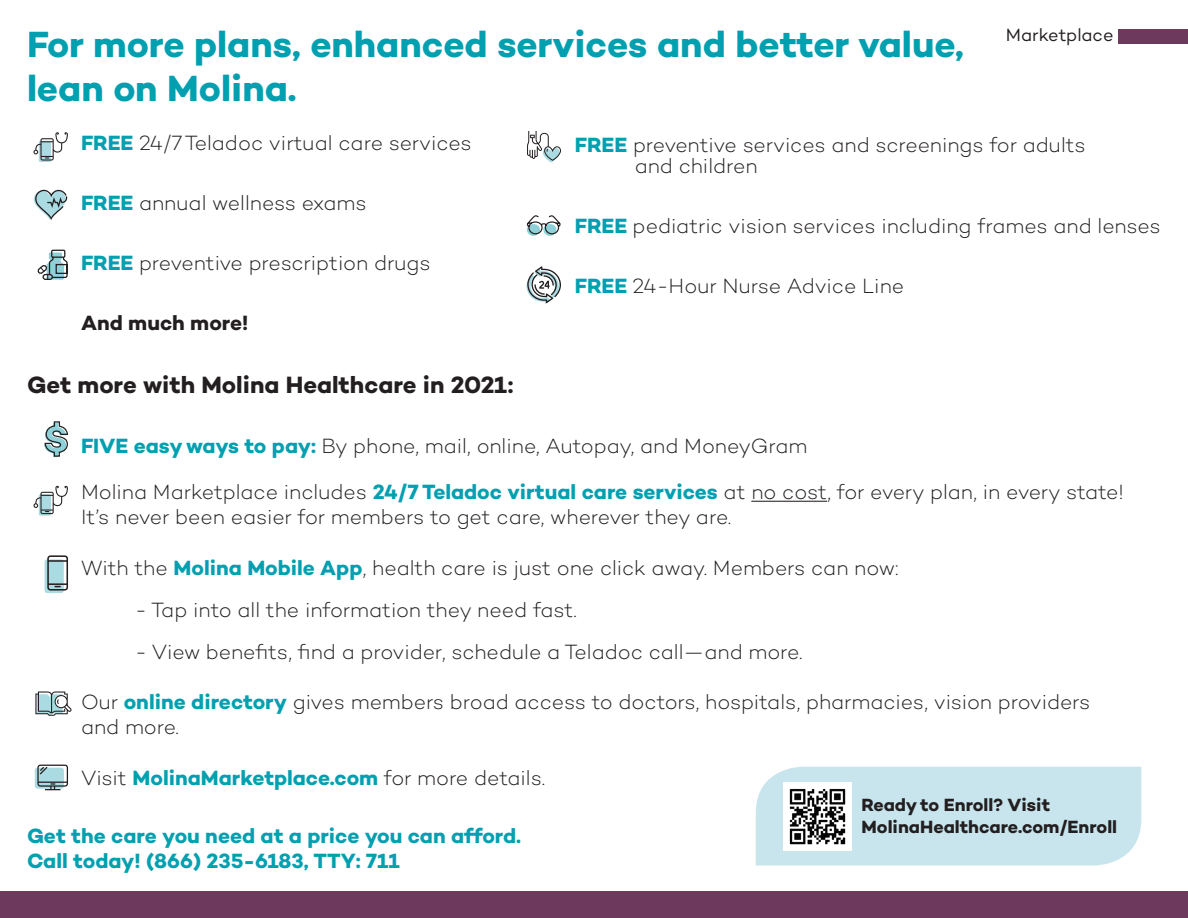
<style>
.page{position:relative;width:1188px;height:918px;background:#fff}
.page>*{position:absolute;margin:0;border:0;box-sizing:border-box;transform-origin:0 0}
.t1{font:700 37.05px/44.5px "Campton";color:#00a0b0}
.t2{font:700 24px "Campton";color:#231f20}
.t3{font:300 21px/25.2px "Campton";letter-spacing:-.005em;color:#231f20}
.t4{font:700 21px/25.2px "Campton";color:#00a0b0}
.t5{font:700 21px "Campton";color:#231f20}
.t6{font:700 18px/21.6px "Campton";color:#231f20}
.t7{font:18px "Campton";letter-spacing:-.005em;color:#231f20}
.s1{font-weight:700;color:#00a0b0}
.s2{font-weight:300;color:#231f20}
</style>
<div class="page">
<hr style="left:751px;top:501px;width:76px;height:1px;background:#231f20">
<svg style="left:34px;top:190px;width:33px;height:30px"></svg>
<svg style="left:39px;top:141px;width:12px;height:21px"></svg>
<svg style="left:33px;top:132px;width:35px;height:29px"></svg>
<svg style="left:35px;top:692px;width:37px;height:24px"></svg>
<svg style="left:39px;top:494px;width:12px;height:22px"></svg>
<svg style="left:33px;top:486px;width:35px;height:28px"></svg>
<svg style="left:526px;top:215px;width:35px;height:20px"></svg>
<svg style="left:527px;top:131px;width:34px;height:31px"></svg>
<svg style="left:527px;top:266px;width:34px;height:38px"></svg>
<div style="left:0;top:891px;width:1188px;height:27px;background:#6d3a5d"></div>
<div style="left:1119px;top:29px;width:69px;height:14px;background:#6d3a5d"></div>
<svg style="left:44px;top:421px;width:24px;height:36px"></svg>
<svg style="left:45px;top:555px;width:23px;height:38px"></svg>
<div style="left:756px;top:767px;width:385px;height:99px;background:#c8e5ee"></div>
<img style="left:784px;top:783px;width:68px;height:68px">
<svg style="left:37px;top:249px;width:31px;height:31px"></svg>
<div style="left:35px;top:768px;width:29px;height:21px;background:#aadbe2;border-radius:3px"></div>
<svg style="left:37px;top:765px;width:31px;height:25px"></svg>
<p class="t7" style="left:1006px;top:24px;width:109px">Marketplace</p>
<h2 class="t1" style="left:27px;top:21px;width:938px">For more plans, enhanced services and better value, lean on Molina.</h2>
<p class="t3" style="left:81px;top:130px;width:392px"><span class="s1">FREE</span> 24/7Teladoc virtual care services</p>
<p class="t3" style="left:635px;top:134px;width:453px;line-height:21px;text-indent:-60px"><span class="s1">FREE</span> preventive services and screenings for adults and children</p>
<p class="t3" style="left:81px;top:190px;width:287px"><span class="s1">FREE</span> annual wellness exams</p>
<p class="t3" style="left:81px;top:250px;width:351px"><span class="s1">FREE</span> preventive prescription drugs</p>
<p class="t5" style="left:81px;top:309px;width:169px">And much more!</p>
<h3 class="t2" style="left:27px;top:369px;width:488px">Get more with Molina Healthcare in 2021:</h3>
<p class="t3" style="left:575px;top:213px;width:587px"><span class="s1">FREE</span> pediatric vision services including frames and lenses</p>
<p class="t3" style="left:575px;top:273px;width:331px"><span class="s1">FREE</span> 24-Hour Nurse Advice Line</p>
<p class="t3" style="left:81px;top:433px;width:728px"><span class="s1">FIVE easy ways to pay:</span> By phone, mail, online, Autopay, and MoneyGram</p>
<p class="t3" style="left:81px;top:479px;width:1045px">Molina Marketplace includes <span class="s1">24/7 Teladoc virtual care services</span> at no cost, for every plan, in every state!<br>It’s never been easier for members to get care, wherever they are.</p>
<p class="t3" style="left:81px;top:555px;width:819px">With the <span class="s1">Molina Mobile App</span>, health care is just one click away. Members can now:</p>
<p class="t3" style="left:135px;top:597px;width:443px">- Tap into all the information they need fast.</p>
<p class="t3" style="left:135px;top:639px;width:669px">- View benefits, find a provider, schedule a Teladoc call—and more.</p>
<p class="t3" style="left:81px;top:689px;width:1011px">Our <span class="s1">online directory</span> gives members broad access to doctors, hospitals, pharmacies, vision providers and more.</p>
<p class="t4" style="left:81px;top:765px;width:466px"><span class="s2">Visit</span> MolinaMarketplace.com <span class="s2">for more details.</span></p>
<p class="t4" style="left:27px;top:823px;width:496px">Get the care you need at a price you can afford.<br>Call today! (866) 235-6183, TTY: 711</p>
<p class="t6" style="left:862px;top:794px;width:257px">Ready to Enroll? Visit<br>MolinaHealthcare.com/Enroll</p>
</div>
